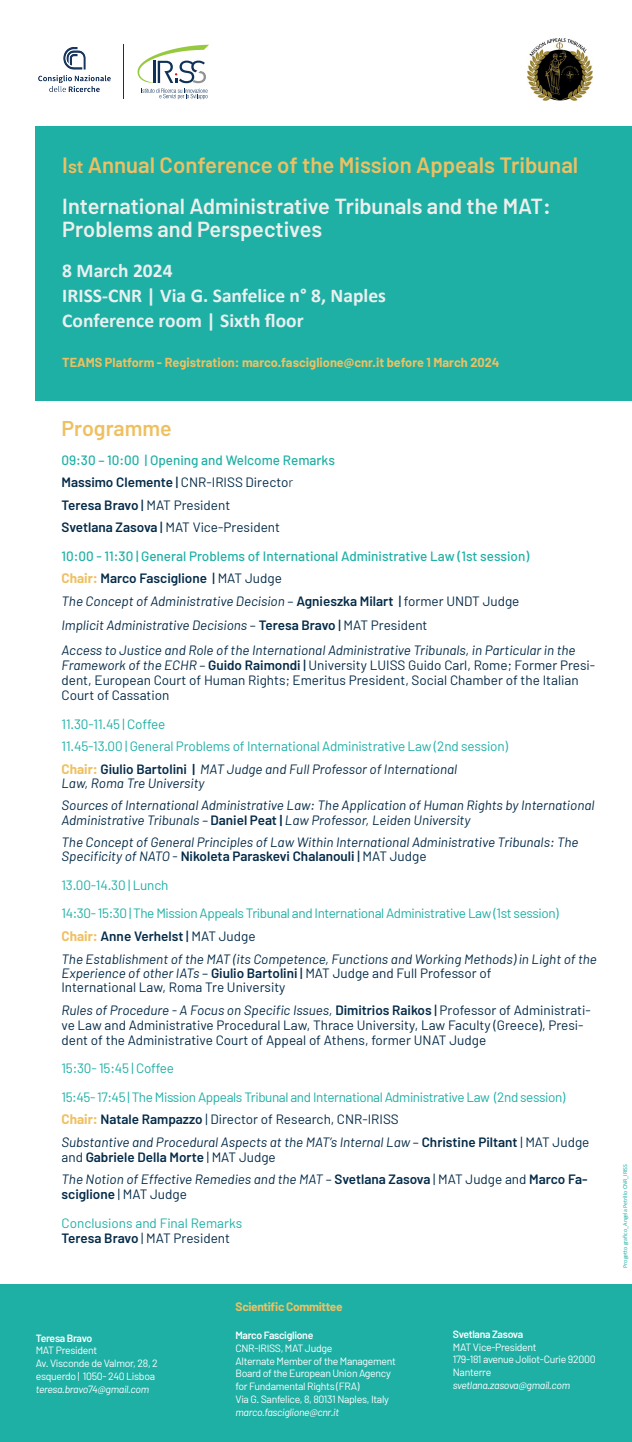
<style>
.page{position:relative;width:632px;height:1442px;background:#fff}
.page>*{position:absolute;margin:0;border:0;box-sizing:border-box;transform-origin:0 0}
.t1{font:600 22.12px "Barlow";color:#efc061}
.t2{font:600 21.75px/22.5px "Barlow";color:#eeefec}
.t3{font:600 21.38px "Barlow";color:#efc061}
.t4{font:700 19.5px/24.8px "Calibri";color:#e9f0f0}
.t5{font:13.5px/15px "Barlow";color:#052b48}
.t6{font:italic 13.5px/22.5px "Barlow";color:#052b48}
.t7{font:13.5px/28.5px "Barlow";letter-spacing:-.03em;color:#1fb0a5}
.t8{font:500 13.5px/22.5px "Barlow";color:#1fb0a5}
.t9{font:13.5px/22.5px "Barlow";letter-spacing:-.01em;color:#1fb0a5}
.t10{font:600 13.5px/22.5px "Barlow";color:#052b48}
.t11{font:13.5px/28.5px "Barlow";color:#1fb0a5}
.t12{font:700 12.75px "Barlow";color:#efc061}
.t13{font:700 12px "Barlow";letter-spacing:-.03em;color:#efc061}
.t14{font:10.5px/12.8px "Barlow";letter-spacing:-.03em;color:#fff}
.t15{font:italic 10.5px "Barlow";letter-spacing:-.03em;color:#fff}
.t16{font:600 10.5px "Barlow";letter-spacing:-.03em;color:#fff}
.t17{font:6px "Calibri";color:#1fb0a5}
.s1{font-size:18px}
.s2{font-weight:500;color:#1fb0a5}
.s3{font-weight:600}
.s4{font-weight:500}
.s5{font-weight:300}
.s6{font-weight:700;color:#efc061}
.s7{font-weight:600;color:#052b48}
.s8{color:#052b48}
.s9{font-weight:400;color:#052b48}
.s10{font-weight:400;font-style:italic;color:#052b48}
.s11{font-style:normal}
.s12{font-weight:600;font-style:normal}
.s13{font-weight:500;font-style:normal}
.s14{font-style:italic}
.s15{font-style:italic;color:#052b48}
.s16{font-weight:500;color:#052b48}
.s17{font-weight:700;font-style:normal;color:#efc061}
.s18{font-weight:400}
.s19{font-weight:400;font-style:italic}
</style>
<div class="page">
<div style="left:36px;top:127px;width:592px;height:274px;background:#1fb0a5"></div>
<hr style="left:628px;top:127px;width:3px;height:274px;background:#1fb0a5">
<div style="left:0;top:1284px;width:631px;height:157px;background:#1fb0a5"></div>
<hr style="left:123px;top:44px;width:1px;height:54px;background:#103258">
<svg style="left:137px;top:45px;width:72px;height:54px"></svg>
<img style="left:38px;top:47px;width:73px;height:46px">
<img style="left:527px;top:38px;width:65px;height:63px">
<h1 class="t1" style="left:62px;top:151px;width:517px">I<span class="s1">st</span> Annual Conference of the Mission Appeals Tribunal</h1>
<h2 class="t2" style="left:62px;top:195px;width:490px">International Administrative Tribunals and the MAT:<br>Problems and Perspectives</h2>
<h3 class="t4" style="left:62px;top:257px;width:325px">8 March 2024<br>IRISS-CNR | Via G. Sanfelice n° 8, Naples<br>Conference room | Sixth floor</h3>
<p class="t12" style="left:62px;top:354px;width:438px">TEAMS Platform - Registration: marco.fasciglione@cnr.it before 1 March 2024</p>
<h3 class="t3" style="left:61px;top:415px;width:112px">Programme</h3>
<p class="t5" style="left:61px;top:448px;width:275px;line-height:22.5px"><span class="s2">09:30 – 10:00 | Opening and Welcome Remarks </span><span class="s3">Massimo Clemente</span> <span class="s4">|</span> CNR-IRISS Directo<span class="s5">r </span><span class="s3">Teresa Bravo</span> <span class="s4">|</span> MAT President<br><span class="s3">Svetlana Zasova</span> <span class="s4">|</span> MAT Vice-President</p>
<p class="t8" style="left:61px;top:544px;width:469px">10:00 - 11:30 | General Problems of International Administrative Law (1st session)<br><span class="s6">Chair:</span> <span class="s7">Marco Fasciglione</span> <span class="s8">|</span> <span class="s9">MAT Judge<br></span><span class="s10">The Concept of Administrative Decision</span> <span class="s9">–</span> <span class="s7">Agnieszka Milart</span> <span class="s8">|</span> <span class="s9">former UNDT Judge</span></p>
<p class="t6" style="left:61px;top:613px;width:515px;line-height:24.8px">Implicit Administrative Decisions <span class="s11">–</span> <span class="s12">Teresa Bravo</span> <span class="s13">|</span> <span class="s11">MAT President<br></span>Access to Justice and Role of the International Administrative Tribunals, in Particular in the</p>
<p class="t5" style="left:61px;top:657px;width:535px"><span class="s14">Framework of the ECHR</span> – <span class="s3">Guido Raimondi</span> <span class="s4">|</span> University LUISS Guido Carl, Rome; Former Presi&shy;dent, European Court of Human Rights; Emeritus President, Social Chamber of the Italian<br>Court of Cassation</p>
<p class="t9" style="left:61px;top:712px;width:448px">11.30-11.45 | Coffee<br>11.45-13.00 | General Problems of International Administrative Law (2nd session)<br><span class="s6">Chair:</span> <span class="s7">Giulio Bartolini |</span> <span class="s15">MAT Judge and Full Professor of International</span></p>
<p class="t6" style="left:61px;top:771px;width:534px">Law, Roma Tre University<br>Sources of International Administrative Law: The Application of Human Rights by International</p>
<p class="t6" style="left:61px;top:808px;width:518px">Administrative Tribunals – <span class="s12">Daniel Peat |</span> Law Professor, Leiden University<br>The Concept of General Principles of Law Within International Administrative Tribunals: The</p>
<p class="t7" style="left:61px;top:842px;width:498px"><span class="s15">Specificity of NATO</span> <span class="s8">-</span> <span class="s7">Nikoleta Paraskevi Chalanouli</span> <span class="s16">|</span> <span class="s8">MAT Judge<br></span>13.00-14.30 | Lunch<br>14:30- 15:30 | The Mission Appeals Tribunal and International Administrative Law (1st session)</p>
<p class="t6" style="left:61px;top:924px;width:536px"><span class="s17">Chair:</span> <span class="s12">Anne Verhelst</span> <span class="s13">|</span> <span class="s11">MAT Judge<br></span>The Establishment of the MAT (its Competence, Functions and Working Methods) in Light of the</p>
<p class="t5" style="left:61px;top:965px;width:431px;line-height:14.2px"><span class="s14">Experience of other IATs</span> – <span class="s3">Giulio Bartolini</span> <span class="s4">|</span> MAT Judge and Full Professor of<br>International Law, Roma Tre University</p>
<p class="t5" style="left:61px;top:1001px;width:530px"><span class="s14">Rules of Procedure - A Focus on Specific Issues,</span> <span class="s3">Dimitrios Raikos</span> <span class="s4">|</span> Professor of Administrati&shy;ve Law and Administrative Procedural Law, Thrace University, Law Faculty (Greece), Presi&shy;dent of the Administrative Court of Appeal of Athens, former UNAT Judge</p>
<p class="t7" style="left:61px;top:1053px;width:505px">15:30- 15:45 | Coffee<br>15:45- 17:45 | The Mission Appeals Tribunal and International Administrative Law (2nd session)</p>
<p class="t6" style="left:61px;top:1107px;width:529px"><span class="s17">Chair:</span> <span class="s12">Natale Rampazzo</span> <span class="s11">| Director of Research, CNR-IRISS<br></span>Substantive and Procedural Aspects at the MAT’s Internal Law <span class="s11">–</span> <span class="s12">Christine Piltant</span> <span class="s11">| MAT Judge</span></p>
<p class="t10" style="left:61px;top:1145px;width:527px"><span class="s18">and</span> Gabriele Della Morte <span class="s18">| MAT Judge<br></span><span class="s19">The Notion of Effective Remedies and the MAT</span> <span class="s18">–</span> Svetlana Zasova <span class="s18">| MAT Judge and</span> Marco Fa-</p>
<p class="t11" style="left:61px;top:1179px;width:182px"><span class="s7">sciglione</span> <span class="s8">| MAT Judge<br></span>Conclusions and Final Remarks</p>
<p class="t5" style="left:61px;top:1229px;width:170px"><span class="s3">Teresa Bravo</span> | MAT President</p>
<p class="t16" style="left:36px;top:1331px;width:58px">Teresa Bravo</p>
<p class="t14" style="left:36px;top:1343px;width:124px">MAT President<br>Av. Visconde de Valmor, 28, 2 esquerdo | 1050- 240 Lisboa</p>
<p class="t15" style="left:36px;top:1382px;width:115px">teresa.bravo74@gmail.com</p>
<p class="t13" style="left:235px;top:1299px;width:108px">Scientific Committee</p>
<p class="t16" style="left:235px;top:1328px;width:79px">Marco Fasciglione</p>
<p class="t14" style="left:235px;top:1341px;width:162px">CNR-IRISS, MAT Judge<br>Alternate Member of the Management<br>Board of the European Union Agency for Fundamental Rights (FRA)<br>Via G. Sanfelice, 8, 80131 Naples, Italy</p>
<p class="t15" style="left:235px;top:1405px;width:105px">marco.fasciglione@cnr.it</p>
<p class="t16" style="left:452px;top:1327px;width:72px">Svetlana Zasova</p>
<p class="t14" style="left:452px;top:1340px;width:144px">MAT Vice-President<br>179-181 avenue Joliot-Curie 92000<br>Nanterre</p>
<p class="t15" style="left:452px;top:1378px;width:119px">svetlana.zasova@gmail.com</p>
<p class="t17" style="left:621px;top:1267px;width:105px;rotate:-90deg">Progetto grafico_Angela Petrillo CNR_IRISS</p>
</div>
